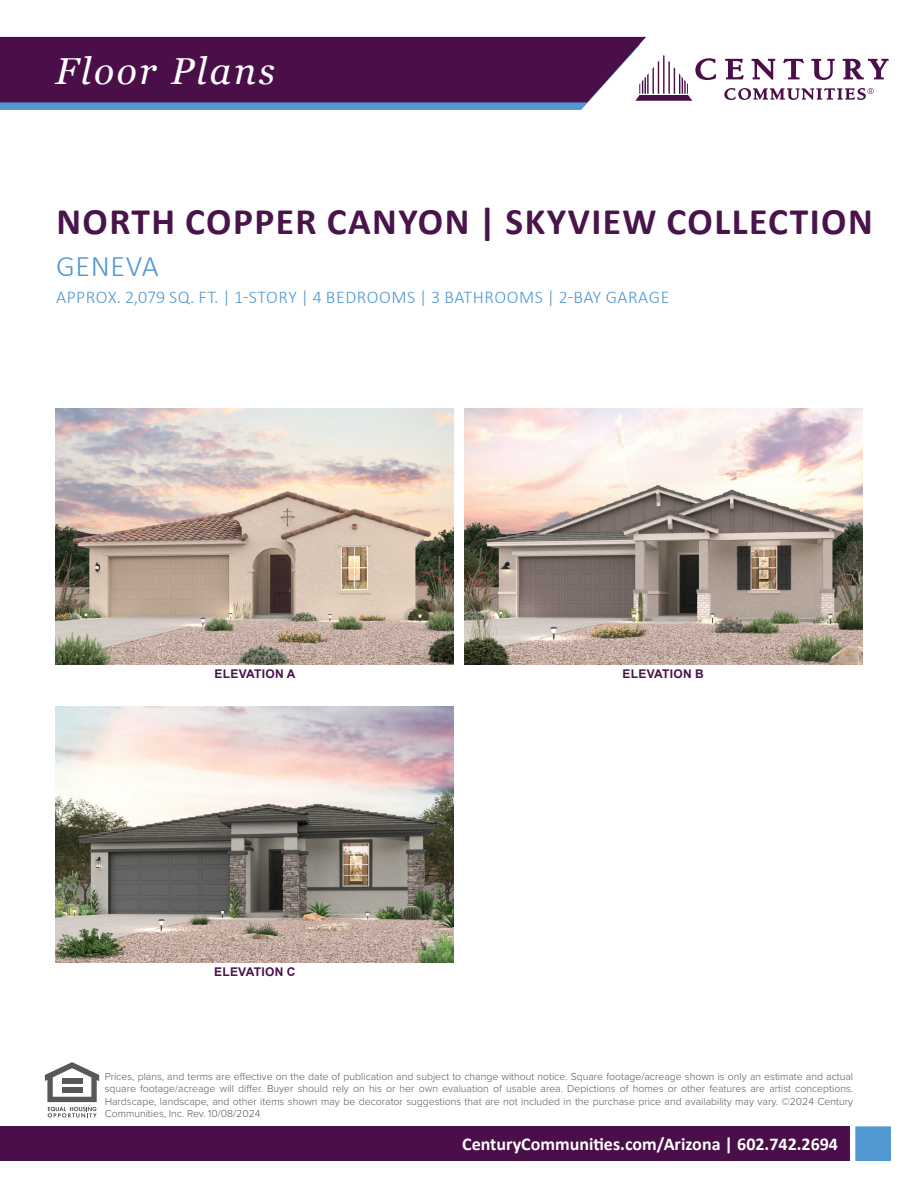
<style>
.page{position:relative;width:918px;height:1188px;background:#fff}
.page>*{position:absolute;margin:0;border:0;box-sizing:border-box;transform-origin:0 0}
.t1{font:700 37.5px "Calibri";letter-spacing:.04em;color:#48144a}
.t2{font:italic 37.5px "Georgia";letter-spacing:.07em;color:#fff}
.t3{font:300 30px "Calibri";letter-spacing:.02em;color:#5198d2}
.t4{font:300 18px "Calibri";letter-spacing:.03em;color:#5198d2}
.t5{font:700 18px "Calibri";color:#fff}
.t6{font:700 12px "Arial";letter-spacing:.025em;color:#48144a}
.t7{font:300 10.5px/12.6px "Proxima Nova";color:#57585a;text-align:justify}
</style>
<div class="page">
<div style="left:0;top:1126px;width:850px;height:35px;background:#4a0f49"></div>
<div style="left:855px;top:1126px;width:36px;height:35px;background:#5198d2"></div>
<svg style="left:45px;top:1062px;width:54px;height:56px"></svg>
<div style="left:62px;top:1078px;width:20px;height:6px;background:#57585a"></div>
<div style="left:62px;top:1087px;width:20px;height:5px;background:#57585a"></div>
<svg style="left:783px;top:59px;width:21px;height:20px"></svg>
<svg style="left:725px;top:59px;width:19px;height:20px"></svg>
<svg style="left:752px;top:59px;width:23px;height:21px"></svg>
<svg style="left:843px;top:59px;width:46px;height:20px"></svg>
<svg style="left:811px;top:59px;width:24px;height:21px"></svg>
<svg style="left:0;top:37px;width:716px;height:73px;background:#61396b"></svg>
<svg style="left:724px;top:88px;width:150px;height:12px"></svg>
<img style="left:56px;top:408px;width:398px;height:257px">
<img style="left:56px;top:706px;width:398px;height:257px">
<img style="left:464px;top:408px;width:398px;height:257px">
<p class="t2" style="left:56px;top:47px;width:221px">Floor Plans</p>
<p class="t1" style="left:56px;top:195px;width:818px">NORTH COPPER CANYON | SKYVIEW COLLECTION</p>
<p class="t3" style="left:56px;top:248px;width:104px">GENEVA</p>
<p class="t4" style="left:56px;top:286px;width:615px">APPROX. 2,079 SQ. FT. | 1-STORY | 4 BEDROOMS | 3 BATHROOMS | 2-BAY GARAGE</p>
<p class="t6" style="left:215px;top:665px;width:83px">ELEVATION A</p>
<p class="t6" style="left:214px;top:963px;width:83px">ELEVATION C</p>
<p class="t6" style="left:622px;top:665px;width:83px">ELEVATION B</p>
<p class="t7" style="left:105px;top:1070px;width:750px">Prices, plans, and terms are effective on the date of publication and subject to change without notice. Square footage/acreage shown is only an estimate and actual square footage/acreage will differ. Buyer should rely on his or her own evaluation of usable area. Depictions of homes or other features are artist conceptions.<br>Hardscape, landscape, and other items shown may be decorator suggestions that are not included in the purchase price and availability may vary. ©2024 Century Communities, Inc. Rev. 10/08/2024</p>
<p class="t5" style="left:462px;top:1131px;width:377px">CenturyCommunities.com/Arizona | 602.742.2694</p>
</div>
